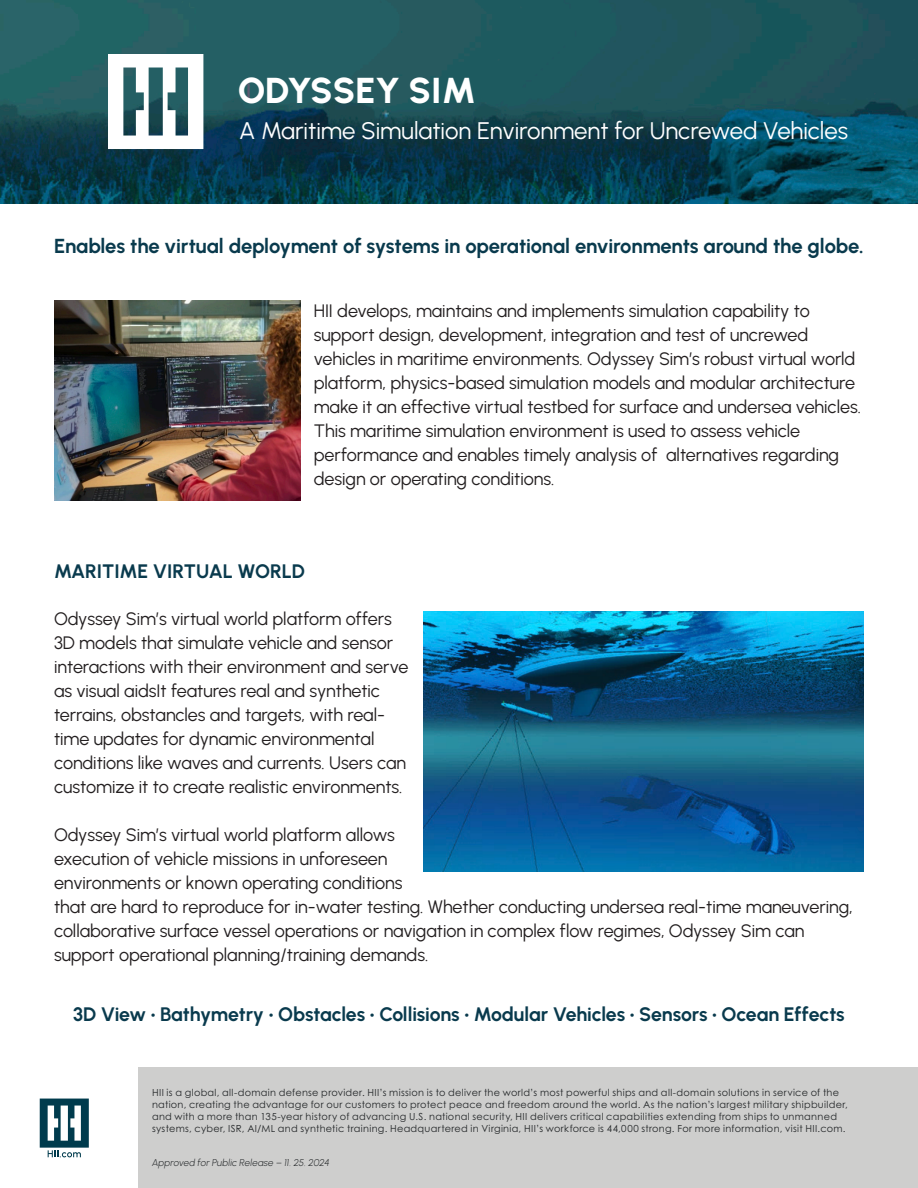
<style>
.page{position:relative;width:918px;height:1188px;background:#fff}
.page>*{position:absolute;margin:0;border:0;box-sizing:border-box;transform-origin:0 0}
.t1{font:36px "Urbanist";color:#fff}
.t2{font:24px "Urbanist";letter-spacing:-.005em;color:#fff}
.t3{font:20.25px "Urbanist";letter-spacing:-.01em;color:#093a4d}
.t4{font:19.5px "Urbanist";letter-spacing:-.01em;color:#093a4d}
.t5{font:18px/24px "Urbanist";letter-spacing:-.005em;color:#231f20}
.Captions{font:9.75px/12px "Century Gothic Pro";letter-spacing:.03em;color:#232628}
.Captions-2{font:italic 9.75px "Urbanist";letter-spacing:.02em;color:#232628}
</style>
<div class="page">
<img style="left:0;top:0;width:918px;height:203px">
<svg style="left:108px;top:54px;width:95px;height:95px"></svg>
<img style="left:54px;top:300px;width:246px;height:200px">
<img style="left:423px;top:611px;width:441px;height:261px">
<svg style="left:40px;top:1099px;width:49px;height:58px"></svg>
<div style="left:138px;top:1067px;width:780px;height:121px;background:#cececd"></div>
<p class="t1" style="left:238px;top:66px;width:239px">ODYSSEY SIM</p>
<p class="t2" style="left:239px;top:115px;width:611px">A Maritime Simulation Environment for Uncrewed Vehicles</p>
<p class="t3" style="left:54px;top:232px;width:811px">Enables the virtual deployment of systems in operational environments around the globe.</p>
<p class="t5" style="left:314px;top:299px;width:549px">HII develops, maintains and implements simulation capability to support design, development, integration and test of uncrewed vehicles in maritime environments. Odyssey Sim’s robust virtual world platform, physics-based simulation models and modular architecture make it an effective virtual testbed for surface and undersea vehicles.<br>This maritime simulation environment is used to assess vehicle performance and enables timely analysis of alternatives regarding design or operating conditions.</p>
<p class="t4" style="left:54px;top:558px;width:252px">MARITIME VIRTUAL WORLD</p>
<p class="t5" style="left:54px;top:606px;width:356px">Odyssey Sim’s virtual world platform offers 3D models that simulate vehicle and sensor interactions with their environment and serve as visual aidsIt features real and synthetic terrains, obstancles and targets, with real&shy;time updates for dynamic environmental conditions like waves and currents. Users can customize it to create realistic environments.</p>
<p class="t5" style="left:54px;top:822px;width:800px">Odyssey Sim’s virtual world platform allows<br>execution of vehicle missions in unforeseen<br>environments or known operating conditions<br>that are hard to reproduce for in-water testing. Whether conducting undersea real-time maneuvering, collaborative surface vessel operations or navigation in complex flow regimes, Odyssey Sim can support operational planning/training demands.</p>
<p class="t4" style="left:73px;top:1002px;width:773px">3D View • Bathymetry • Obstacles • Collisions • Modular Vehicles • Sensors • Ocean Effects</p>
<p class="Captions" style="left:152px;top:1087px;width:697px">HII is a global, all-domain defense provider. HII’s mission is to deliver the world’s most powerful ships and all-domain solutions in service of the nation, creating the advantage for our customers to protect peace and freedom around the world. As the nation’s largest military shipbuilder, and with a more than 135-year history of advancing U.S. national security, HII delivers critical capabilities extending from ships to unmanned systems, cyber, ISR, AI/ML and synthetic training. Headquartered in Virginia, HII’s workforce is 44,000 strong. For more information, visit HII.com.</p>
<p class="Captions-2" style="left:152px;top:1157px;width:179px">Approved for Public Release – 11. 25. 2024</p>
</div>
